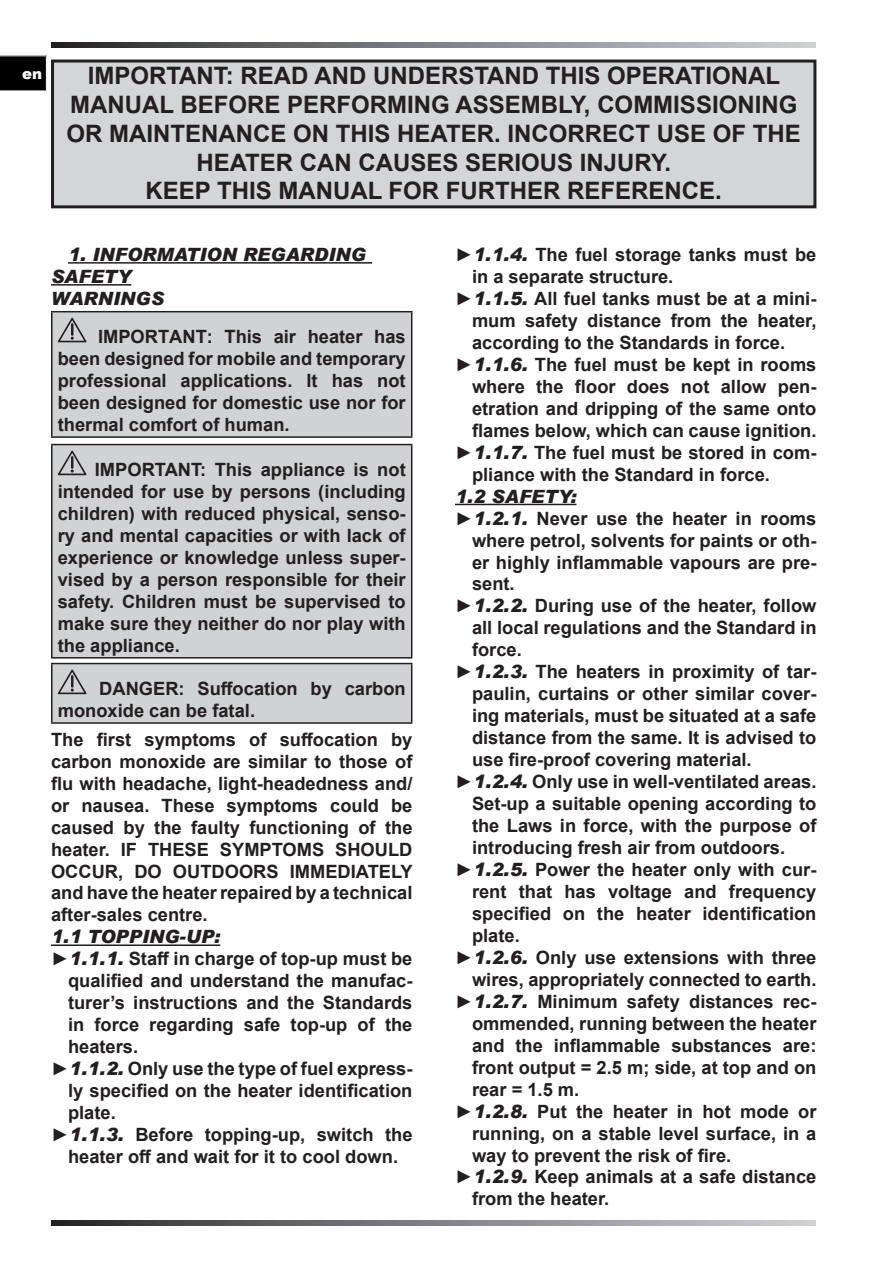
<style>
.page{position:relative;width:893px;height:1263px;background:#fff}
.page>*{position:absolute;margin:0;border:0;box-sizing:border-box;transform-origin:0 0}
.t1{font:700 24px/28.8px "Arial";color:#231f20;text-align:center}
.t2{font:700 18.3px/21.9px "Arial";color:#231f20;text-align:justify}
.t3{font:italic 900 18.3px/21.9px "Arial";color:#231f20}
.t4{font:900 15px "Arial";color:#fff}
.s1{font-weight:900;font-style:italic}
</style>
<div class="page">
<svg style="left:51px;top:1221px;width:765px;height:5px;background:#7d7e80"></svg>
<svg style="left:51px;top:43px;width:765px;height:5px;background:#7d7e80"></svg>
<div style="left:53px;top:61px;width:762px;height:146px;background:#d4d5d7"></div>
<div style="left:51px;top:60px;width:765px;height:148px;border:3px solid #231f20"></div>
<hr style="left:68px;top:262px;width:304px;height:2px;background:#231f20">
<hr style="left:51px;top:284px;width:80px;height:2px;background:#231f20">
<hr style="left:51px;top:944px;width:169px;height:2px;background:#231f20">
<div style="left:52px;top:312px;width:360px;height:125px;background:#d1d2d4"></div>
<hr style="left:51px;top:311px;width:361px;height:1px;background:#231f20">
<hr style="left:51px;top:312px;width:2px;height:124px;background:#231f20">
<hr style="left:411px;top:312px;width:1px;height:124px;background:#231f20">
<hr style="left:51px;top:436px;width:361px;height:2px;background:#231f20">
<svg style="left:58px;top:318px;width:28px;height:24px"></svg>
<div style="left:52px;top:445px;width:360px;height:213px;background:#d1d2d4"></div>
<hr style="left:51px;top:444px;width:361px;height:1px;background:#231f20">
<hr style="left:51px;top:445px;width:2px;height:212px;background:#231f20">
<hr style="left:411px;top:445px;width:1px;height:212px;background:#231f20">
<hr style="left:51px;top:657px;width:361px;height:1px;background:#231f20">
<svg style="left:58px;top:451px;width:28px;height:24px"></svg>
<div style="left:52px;top:663px;width:360px;height:60px;background:#d1d2d4"></div>
<hr style="left:51px;top:663px;width:361px;height:1px;background:#231f20">
<hr style="left:51px;top:664px;width:2px;height:58px;background:#231f20">
<hr style="left:411px;top:664px;width:1px;height:58px;background:#231f20">
<hr style="left:51px;top:722px;width:361px;height:2px;background:#231f20">
<svg style="left:58px;top:669px;width:28px;height:25px"></svg>
<hr style="left:455px;top:504px;width:121px;height:1px;background:#231f20">
<div style="left:0;top:56px;width:46px;height:35px;background:#000"></div>
<hr style="left:0;top:90px;width:47px;height:1px;background:#fff">
<p class="t4" style="left:22px;top:63px;width:22px">en</p>
<h1 class="t1" style="left:67px;top:62px;width:736px">IMPORTANT: READ AND UNDERSTAND THIS OPERATIONAL MANUAL BEFORE PERFORMING ASSEMBLY, COMMISSIONING OR MAINTENANCE ON THIS HEATER. INCORRECT USE OF THE HEATER CAN CAUSES SERIOUS INJURY.<br>KEEP THIS MANUAL FOR FURTHER REFERENCE.</h1>
<p class="t3" style="left:51px;top:243px;width:317px;text-indent:17px">1. INFORMATION REGARDING<br>SAFETY<br>WARNINGS</p>
<p class="t2" style="left:58px;top:326px;width:349px;text-indent:40px">IMPORTANT: This air heater has been designed for mobile and temporary professional applications. It has not been designed for domestic use nor for thermal comfort of human.</p>
<p class="t2" style="left:58px;top:459px;width:349px;text-indent:37px">IMPORTANT: This appliance is not intended for use by persons (including children) with reduced physical, senso&shy;ry and mental capacities or with lack of experience or knowledge unless super&shy;vised by a person responsible for their safety. Children must be supervised to make sure they neither do nor play with the appliance.</p>
<p class="t2" style="left:58px;top:678px;width:349px;text-indent:42px">DANGER: Suffocation by carbon monoxide can be fatal.</p>
<p class="t2" style="left:51px;top:728px;width:363px">The first symptoms of suffocation by carbon monoxide are similar to those of flu with headache, light-headedness and/ or nausea. These symptoms could be caused by the faulty functioning of the heater. IF THESE SYMPTOMS SHOULD OCCUR, DO OUTDOORS IMMEDIATELY and have the heater repaired by a technical after-sales centre.</p>
<p class="t3" style="left:51px;top:925px;width:171px">1.1 TOPPING-UP:</p>
<p class="t2" style="left:51px;top:948px;width:363px">►<span class="s1">1.1.1.</span> Staff in charge of top-up must be</p>
<p class="t2" style="left:68px;top:970px;width:346px">qualified and understand the manufac-</p>
<p class="t2" style="left:68px;top:992px;width:346px">turer’s instructions and the Standards</p>
<p class="t2" style="left:68px;top:1014px;width:346px">in force regarding safe top-up of the</p>
<p class="t2" style="left:68px;top:1036px;width:72px">heaters.</p>
<p class="t2" style="left:51px;top:1058px;width:363px">►<span class="s1">1.1.2.</span> Only use the type of fuel express-</p>
<p class="t2" style="left:68px;top:1080px;width:346px">ly specified on the heater identification</p>
<p class="t2" style="left:68px;top:1102px;width:49px">plate.</p>
<p class="t2" style="left:51px;top:1124px;width:363px">►<span class="s1">1.1.3.</span> Before topping-up, switch the</p>
<p class="t2" style="left:68px;top:1146px;width:332px">heater off and wait for it to cool down.</p>
<p class="t2" style="left:455px;top:244px;width:363px">►<span class="s1">1.1.4.</span> The fuel storage tanks must be</p>
<p class="t2" style="left:472px;top:266px;width:203px">in a separate structure.</p>
<p class="t2" style="left:455px;top:288px;width:363px">►<span class="s1">1.1.5.</span> All fuel tanks must be at a mini-</p>
<p class="t2" style="left:472px;top:310px;width:346px">mum safety distance from the heater,</p>
<p class="t2" style="left:472px;top:332px;width:315px">according to the Standards in force.</p>
<p class="t2" style="left:455px;top:354px;width:363px">►<span class="s1">1.1.6.</span> The fuel must be kept in rooms</p>
<p class="t2" style="left:472px;top:376px;width:346px">where the floor does not allow pen-</p>
<p class="t2" style="left:472px;top:398px;width:346px">etration and dripping of the same onto</p>
<p class="t2" style="left:472px;top:420px;width:346px">flames below, which can cause ignition.</p>
<p class="t2" style="left:455px;top:441px;width:363px">►<span class="s1">1.1.7.</span> The fuel must be stored in com-</p>
<p class="t2" style="left:472px;top:463px;width:299px">pliance with the Standard in force.</p>
<p class="t3" style="left:455px;top:485px;width:123px">1.2 SAFETY:</p>
<p class="t2" style="left:455px;top:507px;width:363px">►<span class="s1">1.2.1.</span> Never use the heater in rooms</p>
<p class="t2" style="left:472px;top:529px;width:346px">where petrol, solvents for paints or oth-</p>
<p class="t2" style="left:472px;top:551px;width:346px">er highly inflammable vapours are pre-</p>
<p class="t2" style="left:472px;top:573px;width:44px">sent.</p>
<p class="t2" style="left:455px;top:595px;width:363px">►<span class="s1">1.2.2.</span> During use of the heater, follow</p>
<p class="t2" style="left:472px;top:617px;width:346px">all local regulations and the Standard in</p>
<p class="t2" style="left:472px;top:639px;width:51px">force.</p>
<p class="t2" style="left:455px;top:661px;width:363px">►<span class="s1">1.2.3.</span> The heaters in proximity of tar-</p>
<p class="t2" style="left:472px;top:683px;width:346px">paulin, curtains or other similar cover-</p>
<p class="t2" style="left:472px;top:705px;width:346px">ing materials, must be situated at a safe</p>
<p class="t2" style="left:472px;top:727px;width:346px">distance from the same. It is advised to</p>
<p class="t2" style="left:472px;top:749px;width:281px">use fire-proof covering material.</p>
<p class="t2" style="left:455px;top:771px;width:363px">►<span class="s1">1.2.4.</span> Only use in well-ventilated areas.</p>
<p class="t2" style="left:472px;top:793px;width:346px">Set-up a suitable opening according to</p>
<p class="t2" style="left:472px;top:815px;width:346px">the Laws in force, with the purpose of</p>
<p class="t2" style="left:472px;top:837px;width:315px">introducing fresh air from outdoors.</p>
<p class="t2" style="left:455px;top:859px;width:363px">►<span class="s1">1.2.5.</span> Power the heater only with cur-</p>
<p class="t2" style="left:472px;top:881px;width:346px">rent that has voltage and frequency</p>
<p class="t2" style="left:472px;top:903px;width:346px">specified on the heater identification</p>
<p class="t2" style="left:472px;top:925px;width:49px">plate.</p>
<p class="t2" style="left:455px;top:947px;width:363px">►<span class="s1">1.2.6.</span> Only use extensions with three</p>
<p class="t2" style="left:472px;top:969px;width:346px">wires, appropriately connected to earth.</p>
<p class="t2" style="left:455px;top:990px;width:363px">►<span class="s1">1.2.7.</span> Minimum safety distances rec-</p>
<p class="t2" style="left:472px;top:1012px;width:346px">ommended, running between the heater</p>
<p class="t2" style="left:472px;top:1034px;width:346px">and the inflammable substances are:</p>
<p class="t2" style="left:472px;top:1056px;width:346px">front output = 2.5 m; side, at top and on</p>
<p class="t2" style="left:472px;top:1078px;width:109px">rear = 1.5 m.</p>
<p class="t2" style="left:455px;top:1100px;width:363px">►<span class="s1">1.2.8.</span> Put the heater in hot mode or</p>
<p class="t2" style="left:472px;top:1122px;width:346px">running, on a stable level surface, in a</p>
<p class="t2" style="left:472px;top:1144px;width:261px">way to prevent the risk of fire.</p>
<p class="t2" style="left:455px;top:1166px;width:363px">►<span class="s1">1.2.9.</span> Keep animals at a safe distance</p>
<p class="t2" style="left:472px;top:1188px;width:139px">from the heater.</p>
</div>
